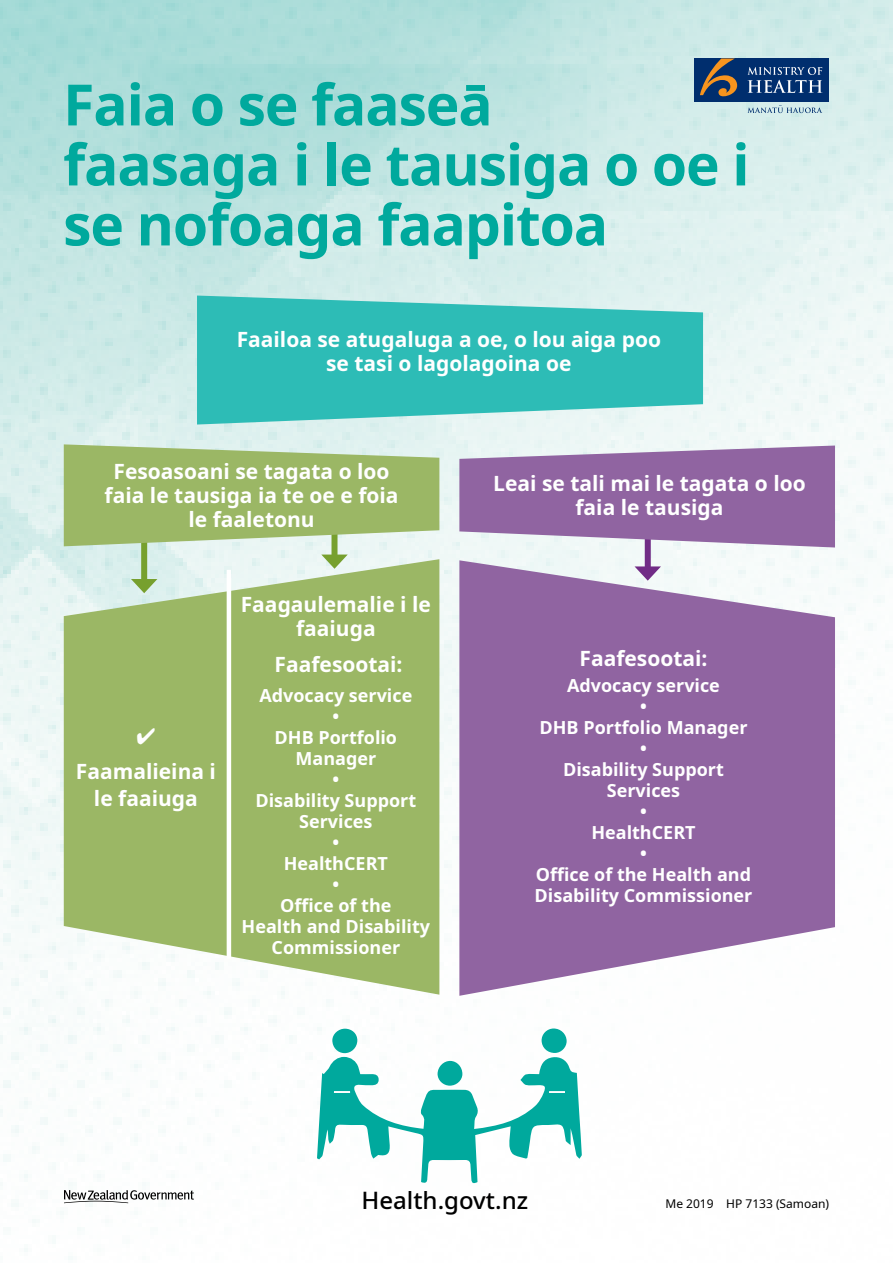
<style>
.page{position:relative;width:893px;height:1263px;background:#fff}
.page>*{position:absolute;margin:0;border:0;box-sizing:border-box;transform-origin:0 0}
.SectionHeadingSmall{font:700 57px/60px "Noto Sans";letter-spacing:-.02em;color:#00a99d}
.Body_copy{font:500 24px "Noto Sans";color:#000}
.Heading_1{font:700 21px/24px "Noto Sans";color:#fff;text-align:center}
.Body_copy-2{font:700 21px/24px "Noto Sans";color:#fff;text-align:center}
.Heading_1-2{font:700 18px/21px "Noto Sans";color:#fff;text-align:center}
.Body_copy-3{font:12px "Noto Sans";color:#000}
</style>
<div class="page">
<img style="left:0;top:0;width:893px;height:1252px">
<div style="left:331px;top:509px;width:6px;height:51px;background:#77a02e"></div>
<svg style="left:321px;top:554px;width:27px;height:5px"></svg>
<div style="left:141px;top:507px;width:6px;height:77px;background:#77a02e"></div>
<svg style="left:64px;top:559px;width:375px;height:436px;background:#a7c07a"></svg>
<svg style="left:64px;top:444px;width:375px;height:102px;background:#a5bf78"></svg>
<div style="left:694px;top:59px;width:134px;height:43px;background:#002e6e"></div>
<svg style="left:747px;top:67px;width:75px;height:26px"></svg>
<svg style="left:747px;top:106px;width:75px;height:7px"></svg>
<svg style="left:700px;top:59px;width:37px;height:37px"></svg>
<svg style="left:64px;top:1190px;width:130px;height:13px"></svg>
<svg style="left:197px;top:296px;width:506px;height:128px;background:#45c3be"></svg>
<div style="left:332px;top:1028px;width:25px;height:25px;background:#00a99d;border-radius:50%"></div>
<div style="left:541px;top:1028px;width:26px;height:25px;background:#00a99d;border-radius:12px"></div>
<svg style="left:318px;top:1056px;width:264px;height:127px"></svg>
<hr style="left:227px;top:570px;width:4px;height:389px;background:#fff">
<div style="left:645px;top:495px;width:6px;height:77px;background:#712c86"></div>
<svg style="left:459px;top:560px;width:376px;height:436px;background:#9f7aae"></svg>
<svg style="left:459px;top:445px;width:376px;height:102px;background:#9d79ad"></svg>
<svg style="left:137px;top:728px;width:18px;height:16px"></svg>
<p class="SectionHeadingSmall" style="left:63px;top:76px;width:688px">Faia o se faaseā<br>faasaga i le tausiga o oe i se nofoaga faapitoa</p>
<p class="Heading_1" style="left:237px;top:328px;width:426px">Faailoa se atugaluga a oe, o lou aiga poo se tasi o lagolagoina oe</p>
<p class="Body_copy-2" style="left:105px;top:460px;width:296px">Fesoasoani se tagata o loo faia le tausiga ia te oe e foia le faaletonu</p>
<p class="Heading_1" style="left:76px;top:758px;width:142px;line-height:27px">Faamalieina i le faaiuga</p>
<p class="Heading_1" style="left:241px;top:593px;width:192px">Faagaulemalie i le faaiuga</p>
<p class="Heading_1" style="left:275px;top:653px;width:130px">Faafesootai:</p>
<p class="Heading_1-2" style="left:242px;top:685px;width:190px">Advocacy service<br>•<br>DHB Portfolio<br>Manager<br>•<br>Disability Support<br>Services<br>•<br>HealthCERT<br>•<br>Office of the<br>Health and Disability<br>Commissioner</p>
<p class="Heading_1" style="left:493px;top:472px;width:314px">Leai se tali mai le tagata o loo faia le tausiga</p>
<p class="Heading_1" style="left:579px;top:647px;width:130px">Faafesootai:</p>
<p class="Heading_1-2" style="left:535px;top:675px;width:219px">Advocacy service<br>•<br>DHB Portfolio Manager •<br>Disability Support<br>Services<br>•<br>HealthCERT<br>•<br>Office of the Health and<br>Disability Commissioner</p>
<p class="Body_copy" style="left:361px;top:1183px;width:168px">Health.govt.nz</p>
<p class="Body_copy-3" style="left:665px;top:1195px;width:165px">Me 2019 HP 7133 (Samoan)</p>
</div>
